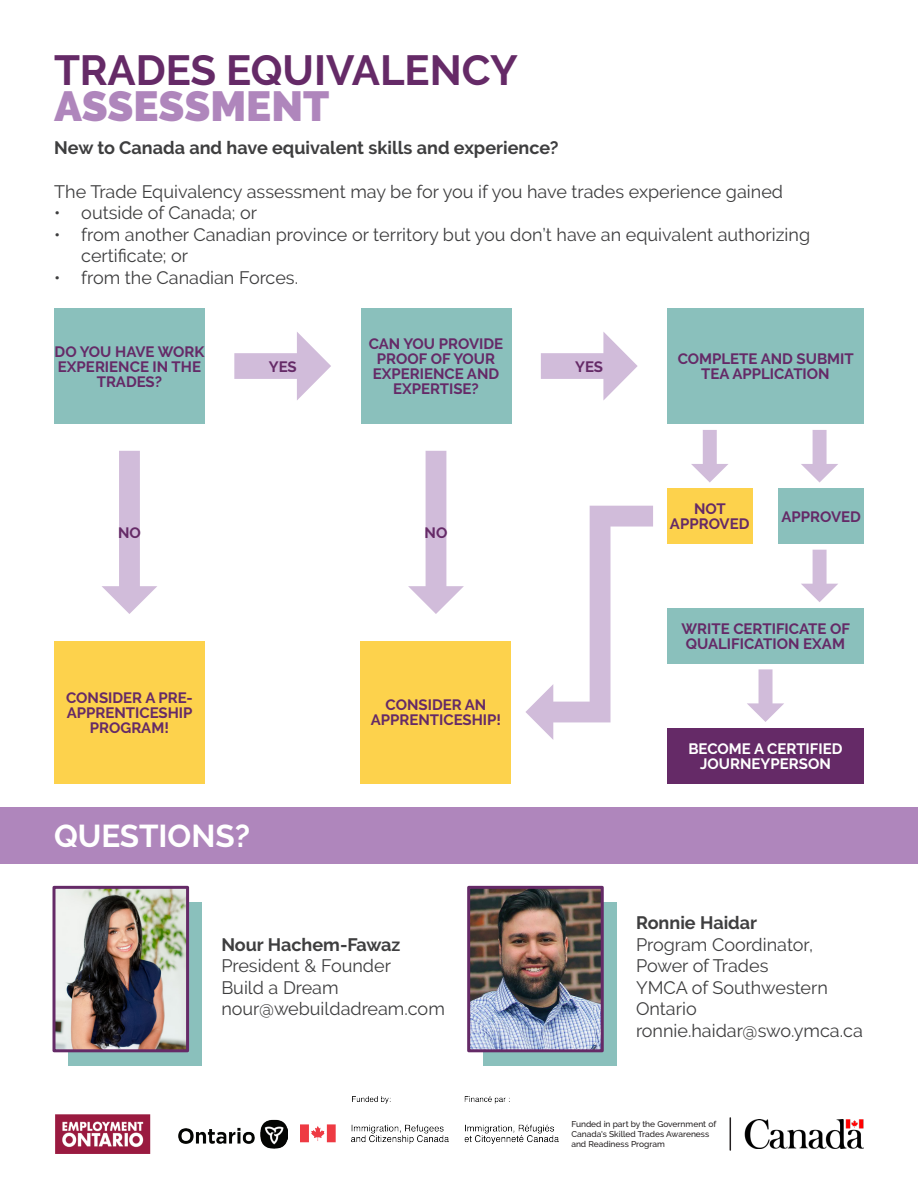
<style>
.page{position:relative;width:918px;height:1188px;background:#fff}
.page>*{position:absolute;margin:0;border:0;box-sizing:border-box;transform-origin:0 0}
.t1{font:700 42px "Raleway";color:#652a67}
.t2{font:900 42px "Raleway";color:#af86bc}
.t3{font:700 31.5px "Raleway";color:#fff}
.t4{font:18px/21.6px "Raleway";color:#3e3e3f}
.t5{font:700 18px "Raleway";color:#3e3e3f}
.t6{font:700 15px/15px "Raleway";color:#652a67;text-align:center}
.t7{font:700 15px/15px "Raleway";color:#fff;text-align:center}
.t8{font:500 8.4px/10.1px "Raleway";color:#231f20}
</style>
<div class="page">
<div style="left:54px;top:308px;width:151px;height:116px;background:#8ac0bc"></div>
<div style="left:54px;top:641px;width:151px;height:142px;background:#fdd24c"></div>
<div style="left:361px;top:641px;width:150px;height:142px;background:#fdd24c"></div>
<div style="left:361px;top:308px;width:150px;height:116px;background:#8ac0bc"></div>
<div style="left:667px;top:308px;width:197px;height:116px;background:#8ac0bc"></div>
<div style="left:779px;top:489px;width:85px;height:55px;background:#8ac0bc"></div>
<div style="left:667px;top:489px;width:86px;height:55px;background:#fdd24c"></div>
<div style="left:667px;top:608px;width:197px;height:55px;background:#8ac0bc"></div>
<div style="left:667px;top:728px;width:197px;height:55px;background:#652a67"></div>
<svg style="left:234px;top:332px;width:97px;height:68px"></svg>
<svg style="left:691px;top:430px;width:37px;height:53px"></svg>
<svg style="left:801px;top:430px;width:37px;height:53px"></svg>
<svg style="left:801px;top:550px;width:37px;height:52px"></svg>
<svg style="left:747px;top:669px;width:37px;height:53px"></svg>
<svg style="left:541px;top:332px;width:97px;height:69px"></svg>
<div style="left:68px;top:902px;width:134px;height:163px;background:#8ac0bc"></div>
<div style="left:483px;top:902px;width:134px;height:163px;background:#8ac0bc"></div>
<div style="left:0;top:807px;width:918px;height:57px;background:#af86bc"></div>
<svg style="left:102px;top:451px;width:55px;height:163px"></svg>
<svg style="left:408px;top:451px;width:56px;height:163px"></svg>
<svg style="left:525px;top:506px;width:128px;height:234px"></svg>
<img style="left:55px;top:1115px;width:232px;height:38px">
<img style="left:300px;top:1097px;width:259px;height:47px">
<img style="left:744px;top:1120px;width:120px;height:28px">
<hr style="left:730px;top:1118px;width:1px;height:32px;background:#231f20">
<img style="left:56px;top:890px;width:129px;height:158px">
<img style="left:471px;top:890px;width:129px;height:158px">
<div style="left:467px;top:886px;width:137px;height:166px;border:3px solid #652a67"></div>
<div style="left:52px;top:886px;width:137px;height:166px;border:3px solid #652a67"></div>
<h1 class="t1" style="left:54px;top:46px;width:465px">TRADES EQUIVALENCY</h1>
<h1 class="t2" style="left:54px;top:82px;width:277px">ASSESSMENT</h1>
<p class="t5" style="left:54px;top:138px;width:506px">New to Canada and have equivalent skills and experience?</p>
<p class="t4" style="left:54px;top:180px;width:730px">The Trade Equivalency assessment may be for you if you have trades experience gained</p>
<p class="t4" style="left:54px;top:202px;width:204px">• outside of Canada; or</p>
<p class="t4" style="left:81px;top:224px;width:730px;text-indent:-27px">• from another Canadian province or territory but you don’t have an equivalent authorizing certificate; or</p>
<p class="t4" style="left:54px;top:267px;width:245px">• from the Canadian Forces.</p>
<p class="t6" style="left:55px;top:344px;width:151px">DO YOU HAVE WORK<br>EXPERIENCE IN THE<br>TRADES?</p>
<p class="t6" style="left:269px;top:359px;width:29px">YES</p>
<p class="t6" style="left:369px;top:336px;width:136px">CAN YOU PROVIDE<br>PROOF OF YOUR<br>EXPERIENCE AND<br>EXPERTISE?</p>
<p class="t6" style="left:118px;top:525px;width:24px">NO</p>
<p class="t6" style="left:425px;top:525px;width:24px">NO</p>
<p class="t6" style="left:66px;top:690px;width:128px">CONSIDER A PRE-<br>APPRENTICESHIP<br>PROGRAM!</p>
<p class="t6" style="left:371px;top:697px;width:132px">CONSIDER AN<br>APPRENTICESHIP!</p>
<h2 class="t3" style="left:54px;top:818px;width:197px">QUESTIONS?</h2>
<p class="t5" style="left:221px;top:934px;width:181px">Nour Hachem-Fawaz</p>
<p class="t4" style="left:221px;top:955px;width:225px">President &amp; Founder<br>Build a Dream nour@webuildadream.com</p>
<p class="t6" style="left:575px;top:359px;width:29px">YES</p>
<p class="t6" style="left:678px;top:351px;width:178px">COMPLETE AND SUBMIT<br>TEA APPLICATION</p>
<p class="t6" style="left:670px;top:501px;width:81px">NOT<br>APPROVED</p>
<p class="t6" style="left:781px;top:509px;width:81px">APPROVED</p>
<p class="t6" style="left:681px;top:621px;width:170px">WRITE CERTIFICATE OF<br>QUALIFICATION EXAM</p>
<p class="t7" style="left:688px;top:741px;width:156px">BECOME A CERTIFIED<br>JOURNEYPERSON</p>
<p class="t5" style="left:636px;top:912px;width:123px">Ronnie Haidar</p>
<p class="t4" style="left:636px;top:933px;width:228px">Program Coordinator,<br>Power of Trades<br>YMCA of Southwestern<br>Ontario ronnie.haidar@swo.ymca.ca</p>
<p class="t8" style="left:571px;top:1119px;width:146px">Funded in part by the Government of<br>Canada's Skilled Trades Awareness and Readiness Program</p>
</div>
